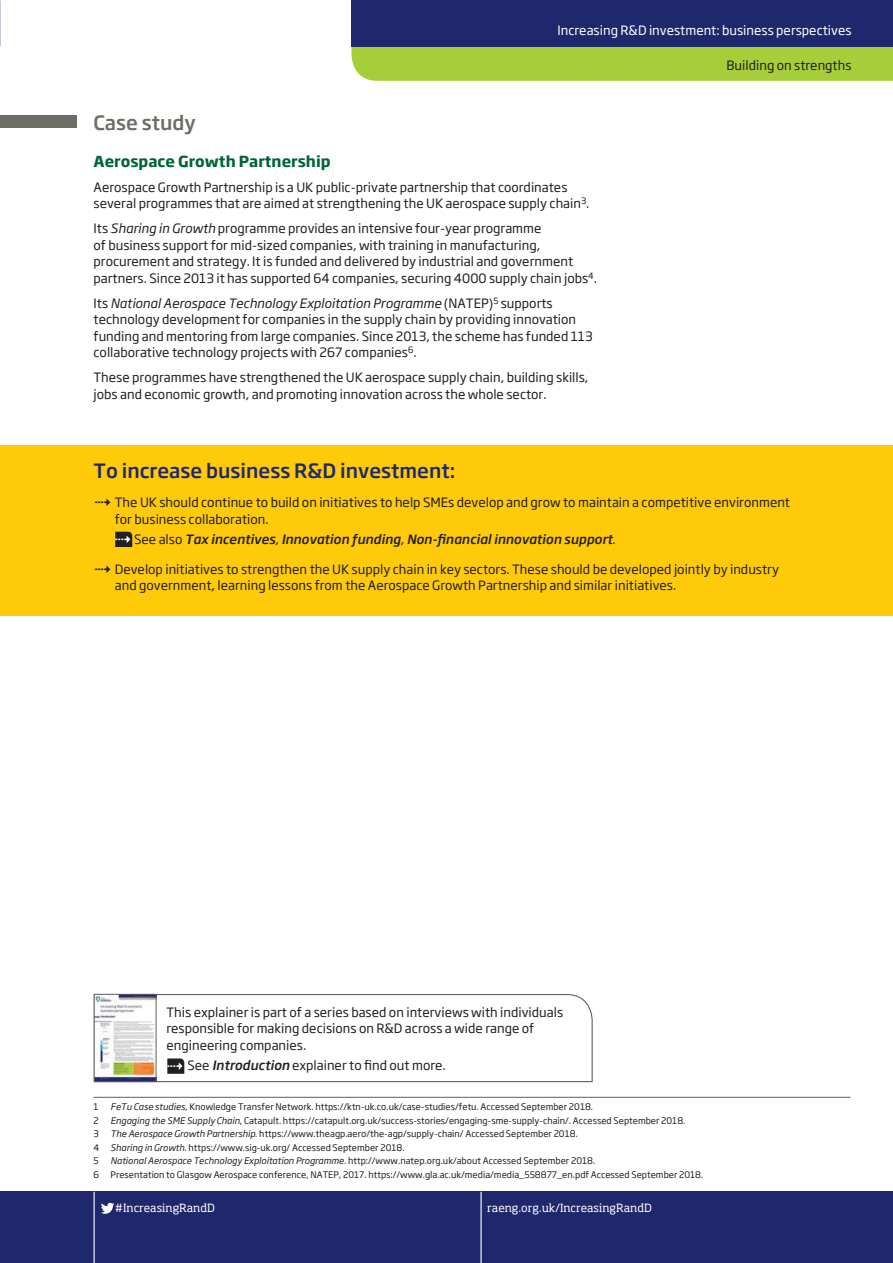
<style>
.page{position:relative;width:893px;height:1263px;background:#fff}
.page>*{position:absolute;margin:0;border:0;box-sizing:border-box;transform-origin:0 0}
.t1{font:500 19.5px "Soho Gothic Pro";color:#1f286c}
.t2{font:500 19.5px "Soho Gothic Pro";color:#6d6d65}
.t3{font:700 15px "Soho Gothic Pro";color:#006437}
.t4{font:12.75px/16.5px "Soho Gothic Pro";color:#231f20}
.t5{font:italic 500 12.75px "Soho Gothic Pro";color:#231f20}
.t6{font:12.75px "Soho Gothic Pro";color:#fff}
.t7{font:11.25px "Soho Pro";color:#fff}
.t8{font:9px/13.5px "Soho Gothic Pro";color:#231f20}
.s1{font-style:italic}
.s2{font-weight:400;font-style:normal}
.s3{font-weight:500;font-style:italic}
</style>
<div class="page">
<div style="left:0;top:445px;width:893px;height:170px;background:#feca0a"></div>
<hr style="left:94px;top:1097px;width:756px;height:1px;background:#5f5f69">
<svg style="left:0;top:0;width:1px;height:47px"></svg>
<div style="left:351px;top:47px;width:542px;height:34px;background:#a6ce39"></div>
<div style="left:351px;top:0;width:542px;height:47px;background:#1f286c"></div>
<div style="left:0;top:1192px;width:893px;height:71px;background:#1f286c"></div>
<hr style="left:94px;top:1192px;width:1px;height:71px;background:#fff">
<hr style="left:480px;top:1192px;width:2px;height:71px;background:#fff">
<svg style="left:101px;top:1203px;width:13px;height:11px"></svg>
<svg style="left:93px;top:993px;width:500px;height:90px"></svg>
<div style="left:0;top:115px;width:77px;height:13px;background:#6d6d65"></div>
<svg style="left:115px;top:532px;width:17px;height:15px"></svg>
<p class="t6" style="left:557px;top:21px;width:296px">Increasing R&amp;D investment: business perspectives</p>
<p class="t4" style="left:726px;top:56px;width:127px">Building on strengths</p>
<h1 class="t2" style="left:94px;top:108px;width:104px">Case study</h1>
<p class="t3" style="left:94px;top:149px;width:239px">Aerospace Growth Partnership</p>
<p class="t4" style="left:94px;top:178px;width:497px">Aerospace Growth Partnership is a UK public-private partnership that coordinates several programmes that are aimed at strengthening the UK aerospace supply chain<sup>3</sup>.</p>
<p class="t4" style="left:94px;top:220px;width:505px">Its <span class="s1">Sharing in Growth</span> programme provides an intensive four-year programme<br>of business support for mid-sized companies, with training in manufacturing, procurement and strategy. It is funded and delivered by industrial and government partners. Since 2013 it has supported 64 companies, securing 4000 supply chain jobs<sup>4</sup>.</p>
<p class="t4" style="left:94px;top:294px;width:501px">Its <span class="s1">National Aerospace Technology Exploitation Programme</span> (NATEP)<sup>5</sup> supports technology development for companies in the supply chain by providing innovation funding and mentoring from large companies. Since 2013, the scheme has funded 113 collaborative technology projects with 267 companies<sup>6</sup>.</p>
<p class="t4" style="left:94px;top:369px;width:496px">These programmes have strengthened the UK aerospace supply chain, building skills, jobs and economic growth, and promoting innovation across the whole sector.</p>
<h1 class="t1" style="left:94px;top:455px;width:363px">To increase business R&amp;D investment:</h1>
<p class="t4" style="left:115px;top:493px;width:677px;text-indent:-21px">✔ The UK should continue to build on initiatives to help SMEs develop and grow to maintain a competitive environment for business collaboration.</p>
<p class="t5" style="left:134px;top:529px;width:483px"><span class="s2">See also</span> Tax incentives<span class="s2">,</span> Innovation funding<span class="s2">,</span> Non-financial innovation support<span class="s2">.</span></p>
<p class="t4" style="left:115px;top:560px;width:666px;text-indent:-21px">✔ Develop initiatives to strengthen the UK supply chain in key sectors. These should be developed jointly by industry and government, learning lessons from the Aerospace Growth Partnership and similar initiatives.</p>
<p class="t4" style="left:166px;top:1003px;width:398px">This explainer is part of a series based on interviews with individuals responsible for making decisions on R&amp;D across a wide range of engineering companies.</p>
<p class="t4" style="left:187px;top:1057px;width:260px">See <span class="s3">Introduction</span> explainer to find out more.</p>
<p class="t8" style="left:94px;top:1100px;width:7px">1</p>
<p class="t8" style="left:111px;top:1100px;width:484px"><span class="s1">FeTu Case studies</span>, Knowledge Transfer Network. https://ktn-uk.co.uk/case-studies/fetu. Accessed September 2018.</p>
<p class="t8" style="left:94px;top:1113px;width:7px">2</p>
<p class="t8" style="left:111px;top:1113px;width:576px"><span class="s1">Engaging the SME Supply Chain</span>, Catapult. https://catapult.org.uk/success-stories/engaging-sme-supply-chain/. Accessed September 2018.</p>
<p class="t8" style="left:94px;top:1127px;width:7px">3</p>
<p class="t8" style="left:94px;top:1127px;width:486px;text-indent:17px"><span class="s1">The Aerospace Growth Partnership</span>. https://www.theagp.aero/the-agp/supply-chain/ Accessed September 2018.<br>4 <span class="s1">Sharing in Growth</span>. https://www.sig-uk.org/ Accessed September 2018.<br>5</p>
<p class="t8" style="left:111px;top:1154px;width:486px"><span class="s1">National Aerospace Technology Exploitation Programme</span>. http://www.natep.org.uk/about Accessed September 2018.</p>
<p class="t8" style="left:94px;top:1167px;width:7px">6</p>
<p class="t8" style="left:111px;top:1167px;width:594px">Presentation to Glasgow Aerospace conference, NATEP, 2017. https://www.gla.ac.uk/media/media_558877_en.pdf Accessed September 2018.</p>
<p class="t7" style="left:115px;top:1200px;width:102px">#IncreasingRandD</p>
<p class="t7" style="left:487px;top:1200px;width:166px">raeng.org.uk/IncreasingRandD</p>
</div>
